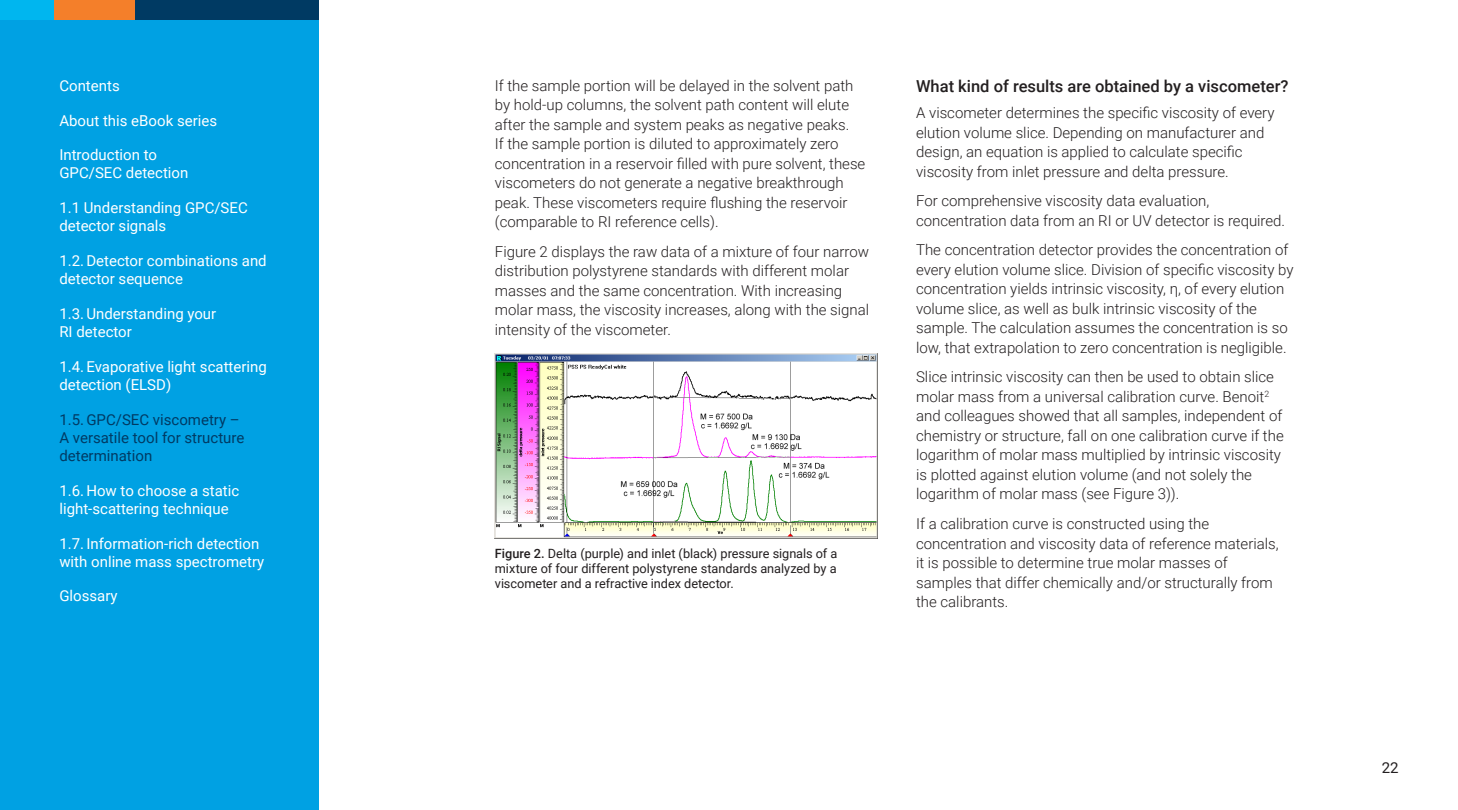
<style>
.page{position:relative;width:1458px;height:810px;background:#fff}
.page>*{position:absolute;margin:0;border:0;box-sizing:border-box;transform-origin:0 0}
.Header_2{font:500 16.5px "Roboto";color:#231f20}
.Body_text{font:300 15px/19.5px "Roboto";color:#231f20}
.Contents{font:15px/18px "Roboto";color:#fff}
.Contents-2{font:15px/18px "Roboto";color:#003a63}
.t1{font:15px "Roboto";color:#231f20}
.t2{font:12.75px/15px "Roboto";letter-spacing:-.005em;color:#231f20;text-align:justify}
.s1{font-weight:500}
</style>
<div class="page">
<div style="left:0;top:0;width:319px;height:810px;background:#00a1e3"></div>
<div style="left:0;top:0;width:54px;height:20px;background:#00b6ef"></div>
<div style="left:54px;top:0;width:81px;height:20px;background:#f47f2a"></div>
<div style="left:135px;top:0;width:184px;height:20px;background:#003a63"></div>
<img style="left:495px;top:353px;width:383px;height:185px">
<p class="Contents" style="left:59px;top:76px;width:62px">Contents</p>
<p class="Contents" style="left:59px;top:111px;width:159px">About this eBook series</p>
<p class="Contents" style="left:59px;top:145px;width:131px">Introduction to<br>GPC/SEC detection</p>
<p class="Contents" style="left:59px;top:198px;width:190px">1.1 Understanding GPC/SEC detector signals</p>
<p class="Contents" style="left:59px;top:251px;width:209px">1.2.Detector combinations and detector sequence</p>
<p class="Contents" style="left:59px;top:304px;width:158px">1.3.Understanding your<br>RI detector</p>
<p class="Contents" style="left:59px;top:357px;width:209px">1.4. Evaporative light scattering detection (ELSD)</p>
<p class="Contents-2" style="left:59px;top:410px;width:187px">1.5.GPC/SEC viscometry –<br>A versatile tool for structure determination</p>
<p class="Contents" style="left:59px;top:481px;width:181px">1.6. How to choose a static light‑scattering technique</p>
<p class="Contents" style="left:59px;top:534px;width:206px">1.7. Information-rich detection with online mass spectrometry</p>
<p class="Contents" style="left:59px;top:586px;width:60px">Glossary</p>
<p class="Body_text" style="left:495px;top:75px;width:372px">If the sample portion will be delayed in the solvent path by hold-up columns, the solvent path content will elute after the sample and system peaks as negative peaks.<br>If the sample portion is diluted to approximately zero concentration in a reservoir filled with pure solvent, these viscometers do not generate a negative breakthrough peak. These viscometers require flushing the reservoir (comparable to RI reference cells).</p>
<p class="Body_text" style="left:495px;top:241px;width:376px">Figure 2 displays the raw data of a mixture of four narrow distribution polystyrene standards with different molar masses and the same concentration. With increasing molar mass, the viscosity increases, along with the signal intensity of the viscometer.</p>
<p class="t2" style="left:495px;top:545px;width:344px"><span class="s1">Figure 2.</span> Delta (purple) and inlet (black) pressure signals of a mixture of four different polystyrene standards analyzed by a viscometer and a refractive index detector.</p>
<p class="Header_2" style="left:916px;top:74px;width:374px">What kind of results are obtained by a viscometer?</p>
<p class="Body_text" style="left:916px;top:102px;width:360px">A viscometer determines the specific viscosity of every elution volume slice. Depending on manufacturer and design, an equation is applied to calculate specific viscosity from inlet pressure and delta pressure.</p>
<p class="Body_text" style="left:916px;top:190px;width:371px">For comprehensive viscosity data evaluation, concentration data from an RI or UV detector is required.</p>
<p class="Body_text" style="left:916px;top:240px;width:379px">The concentration detector provides the concentration of every elution volume slice. Division of specific viscosity by concentration yields intrinsic viscosity, η, of every elution volume slice, as well as bulk intrinsic viscosity of the sample. The calculation assumes the concentration is so low, that extrapolation to zero concentration is negligible.</p>
<p class="Body_text" style="left:916px;top:367px;width:369px">Slice intrinsic viscosity can then be used to obtain slice molar mass from a universal calibration curve. Benoit<sup>2 </sup>and colleagues showed that all samples, independent of chemistry or structure, fall on one calibration curve if the logarithm of molar mass multiplied by intrinsic viscosity is plotted against elution volume (and not solely the logarithm of molar mass (see Figure 3)).</p>
<p class="Body_text" style="left:916px;top:513px;width:364px">If a calibration curve is constructed using the concentration and viscosity data of reference materials, it is possible to determine true molar masses of samples that differ chemically and/or structurally from the calibrants.</p>
<p class="t1" style="left:1382px;top:757px;width:18px">22</p>
</div>
